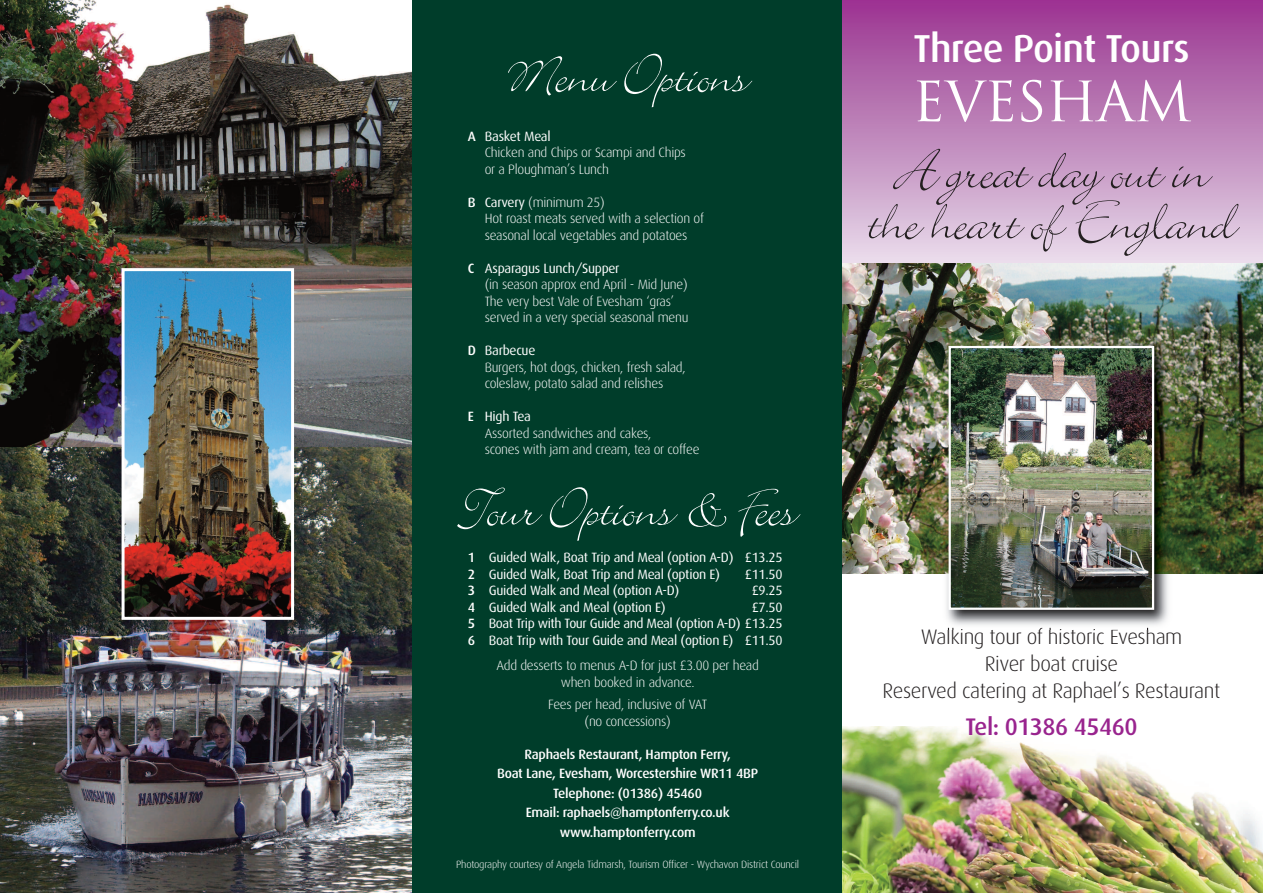
<style>
.page{position:relative;width:1263px;height:893px;background:#fff}
.page>*{position:absolute;margin:0;border:0;box-sizing:border-box;transform-origin:0 0}
.t1{font:64.5px/51px "Bickley Script Plain";letter-spacing:-.02em;color:#231f20;text-align:center}
.t2{font:60px "Bickley Script Plain";letter-spacing:-.02em;color:#fff}
.t3{font:54px "Trajan";letter-spacing:-.02em;color:#fff}
.t4{font:500 39px "Dax";letter-spacing:-.02em;color:#fff}
.t5{font:500 24px "Dax";letter-spacing:-.02em;color:#99248e}
.t6{font:300 21px/27px "Dax";letter-spacing:-.02em;color:#231f20;text-align:center}
.t7{font:300 13.5px/16.5px "Dax";letter-spacing:-.02em;color:#fff}
.t8{font:13.5px/16.5px "Dax";letter-spacing:-.02em;color:#fff}
.t9{font:500 13.5px/19.5px "Dax";letter-spacing:-.02em;color:#fff;text-align:center}
.t10{font:300 10.5px "Dax";letter-spacing:-.02em;color:#fff}
.s1{font-weight:500}
.s2{font-weight:400}
</style>
<div class="page">
<img style="left:842px;top:0;width:421px;height:264px">
<img style="left:842px;top:264px;width:421px;height:309px">
<img style="left:0;top:0;width:412px;height:448px">
<img style="left:0;top:448px;width:412px;height:445px">
<div style="left:412px;top:0;width:430px;height:893px;background:#003d2a"></div>
<img style="left:842px;top:726px;width:421px;height:167px">
<img style="left:126px;top:272px;width:164px;height:344px">
<div style="left:122px;top:268px;width:172px;height:352px;border:3px solid #fff"></div>
<img style="left:941px;top:339px;width:233px;height:290px">
<img style="left:946px;top:628px;width:139px;height:1px">
<img style="left:951px;top:349px;width:200px;height:258px">
<div style="left:948px;top:346px;width:206px;height:264px;border:2px solid #fff"></div>
<h2 class="t2" style="left:507px;top:49px;width:243px">Menu Options</h2>
<p class="t7" style="left:485px;top:129px;width:203px;text-indent:-17px"><span class="s1">A</span> <span class="s2">Basket Meal<br></span>Chicken and Chips or Scampi and Chips or a Ploughman’s Lunch</p>
<p class="t7" style="left:485px;top:195px;width:221px;text-indent:-17px"><span class="s1">B</span> <span class="s2">Carvery</span> (minimum 25)<br>Hot roast meats served with a selection of seasonal local vegetables and potatoes</p>
<p class="t7" style="left:485px;top:261px;width:205px;text-indent:-17px"><span class="s1">C</span> <span class="s2">Asparagus Lunch/Supper<br></span>(in season approx end April - Mid June)<br>The very best Vale of Evesham ‘gras’ served in a very special seasonal menu</p>
<p class="t7" style="left:485px;top:344px;width:202px;text-indent:-17px"><span class="s1">D</span> <span class="s2">Barbecue<br></span>Burgers, hot dogs, chicken, fresh salad, coleslaw, potato salad and relishes</p>
<p class="t7" style="left:485px;top:410px;width:216px;text-indent:-17px"><span class="s1">E</span> <span class="s2">High Tea<br></span>Assorted sandwiches and cakes,<br>scones with jam and cream, tea or coffee</p>
<h2 class="t2" style="left:459px;top:483px;width:339px">Tour Options &amp; Fees</h2>
<p class="t8" style="left:468px;top:551px;width:316px"><span class="s1">1</span> Guided Walk, Boat Trip and Meal (option A-D) £13.25<br><span class="s1">2</span> Guided Walk, Boat Trip and Meal (option E)</p>
<p class="t8" style="left:745px;top:567px;width:39px">£11.50</p>
<p class="t8" style="left:468px;top:584px;width:213px"><span class="s1">3</span> Guided Walk and Meal (option A-D)</p>
<p class="t8" style="left:752px;top:584px;width:32px">£9.25</p>
<p class="t8" style="left:468px;top:600px;width:200px"><span class="s1">4</span> Guided Walk and Meal (option E)</p>
<p class="t8" style="left:468px;top:600px;width:316px;text-align:justify;text-indent:284px">£7.50<br><span class="s1">5</span> Boat Trip with Tour Guide and Meal (option A-D) £13.25<br><span class="s1">6</span> Boat Trip with Tour Guide and Meal (option E) £11.50</p>
<p class="t7" style="left:496px;top:659px;width:264px;text-align:center">Add desserts to menus A-D for just £3.00 per head when booked in advance.</p>
<p class="t7" style="left:548px;top:698px;width:161px;text-align:center">Fees per head, inclusive of VAT (no concessions)</p>
<p class="t9" style="left:497px;top:746px;width:263px">Raphaels Restaurant, Hampton Ferry,<br>Boat Lane, Evesham, Worcestershire WR11 4BP Telephone: (01386) 45460<br>Email: raphaels@hamptonferry.co.uk www.hamptonferry.com</p>
<p class="t10" style="left:456px;top:861px;width:344px">Photography courtesy of Angela Tidmarsh, Tourism Officer - Wychavon District Council</p>
<h3 class="t4" style="left:913px;top:35px;width:278px">Three Point Tours</h3>
<h3 class="t3" style="left:912px;top:71px;width:281px">EVESHAM</h3>
<h1 class="t1" style="left:868px;top:146px;width:369px">Agreat day out in the heart of England</h1>
<h3 class="t6" style="left:883px;top:626px;width:339px">Walking tour of historic Evesham<br>River boat cruise<br>Reserved catering at Raphael’s Restaurant</h3>
<h3 class="t5" style="left:965px;top:719px;width:173px">Tel: 01386 45460</h3>
</div>
